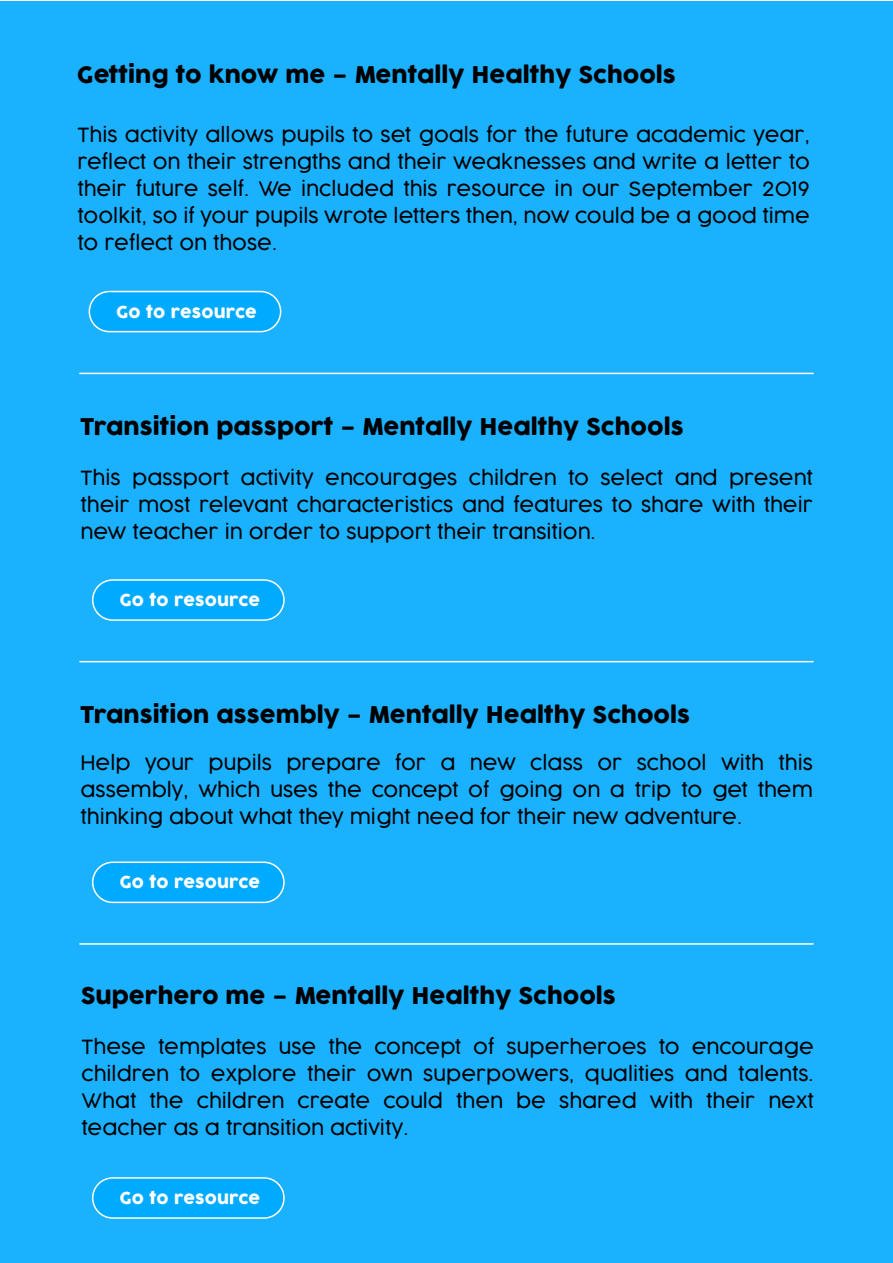
<style>
.page{position:relative;width:893px;height:1263px;background:#fff}
.page>*{position:absolute;margin:0;border:0;box-sizing:border-box;transform-origin:0 0}
.t1{font:22.5px "Cocogoose";color:#000}
.t2{font:300 19.5px/27px "Cocogoose";color:#000;text-align:justify}
.t3{font:16.5px "Cocogoose";letter-spacing:.01em;color:#fff}
</style>
<div class="page">
<div style="left:1px;top:1px;width:892px;height:1262px;background:#1ab1ff"></div>
<hr style="left:80px;top:373px;width:733px;height:1px;background:#fff">
<svg style="left:92px;top:579px;width:193px;height:42px;background:#15b1ff"></svg>
<hr style="left:80px;top:661px;width:733px;height:1px;background:#fff">
<svg style="left:92px;top:861px;width:193px;height:42px;background:#15b0ff"></svg>
<hr style="left:80px;top:943px;width:733px;height:2px;background:#fff">
<svg style="left:89px;top:291px;width:192px;height:41px;background:#12b0ff"></svg>
<svg style="left:92px;top:1177px;width:193px;height:42px;background:#15b1ff"></svg>
<p class="t1" style="left:77px;top:60px;width:601px">Getting to know me – Mentally Healthy Schools</p>
<p class="t2" style="left:77px;top:121px;width:734px">This activity allows pupils to set goals for the future academic year, reflect on their strengths and their weaknesses and write a letter to their future self. We included this resource in our September 2019 toolkit, so if your pupils wrote letters then, now could be a good time to reflect on those.</p>
<p class="t3" style="left:116px;top:300px;width:142px">Go to resource</p>
<p class="t1" style="left:80px;top:411px;width:605px">Transition passport – Mentally Healthy Schools</p>
<p class="t2" style="left:81px;top:464px;width:734px">This passport activity encourages children to select and present their most relevant characteristics and features to share with their new teacher in order to support their transition.</p>
<p class="t3" style="left:119px;top:589px;width:142px">Go to resource</p>
<p class="t1" style="left:80px;top:699px;width:612px">Transition assembly – Mentally Healthy Schools</p>
<p class="t2" style="left:81px;top:749px;width:734px">Help your pupils prepare for a new class or school with this assembly, which uses the concept of going on a trip to get them thinking about what they might need for their new adventure.</p>
<p class="t3" style="left:119px;top:871px;width:142px">Go to resource</p>
<p class="t1" style="left:81px;top:980px;width:537px">Superhero me – Mentally Healthy Schools</p>
<p class="t2" style="left:81px;top:1033px;width:734px">These templates use the concept of superheroes to encourage children to explore their own superpowers, qualities and talents.<br>What the children create could then be shared with their next teacher as a transition activity.</p>
<p class="t3" style="left:119px;top:1186px;width:142px">Go to resource</p>
</div>
